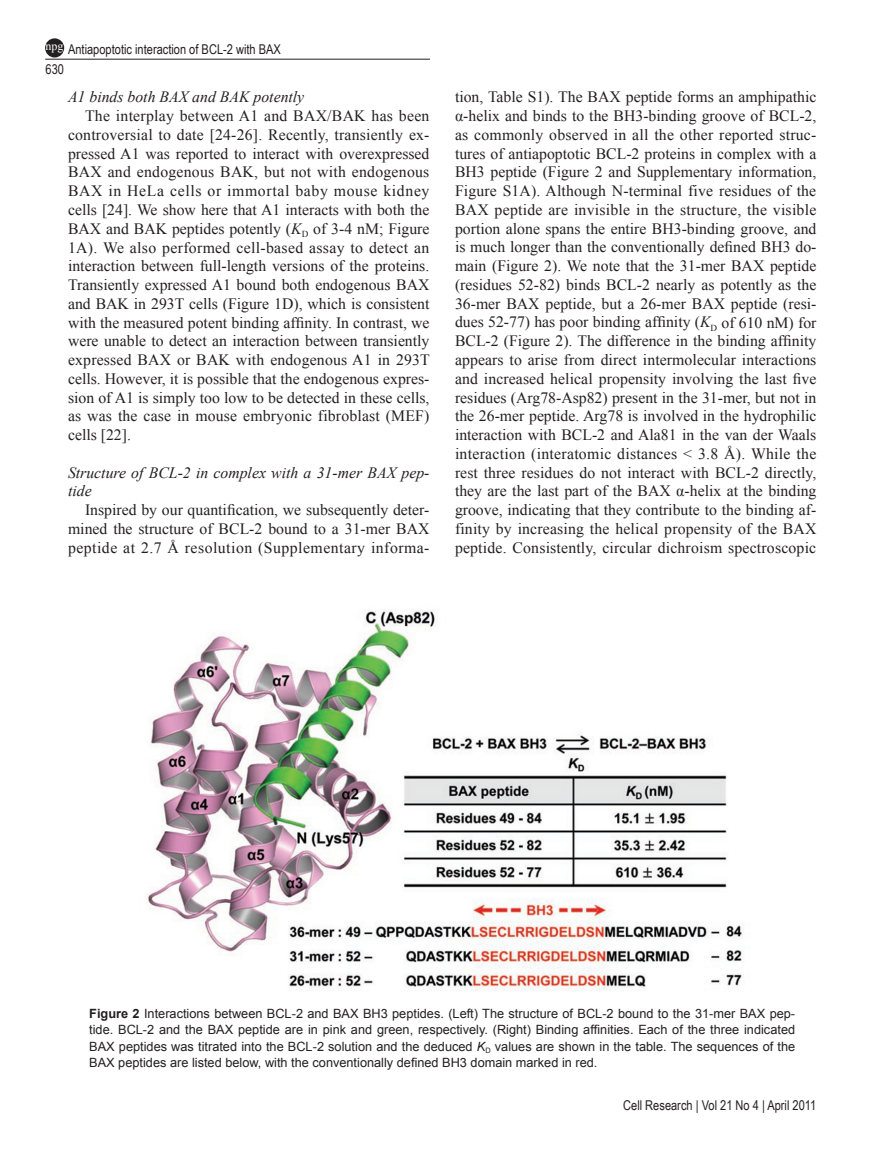
<style>
.page{position:relative;width:893px;height:1170px;background:#fff}
.page>*{position:absolute;margin:0;border:0;box-sizing:border-box;transform-origin:0 0}
.t1{font:15.75px/18.8px "Times New Roman";letter-spacing:.005em;color:#231f20;text-align:justify}
.t2{font:15.75px/18.9px "Times New Roman PSMT2";color:#231f20}
.t3{font:15.75px/18.8px "Times New Roman";letter-spacing:.03em;color:#231f20}
.t4{font:italic 15.75px/18.8px "Times New Roman";color:#231f20}
.t5{font:13.5px "Arial Narrow";color:#231f20}
.t6{font:12.75px/16.5px "Arial";color:#231f20;text-align:justify}
.t7{font:12px "Times New Roman";color:#fff}
.s1{font-style:italic}
.s2{font-family:"Times New Roman"}
.s3{font-family:"Times New Roman";font-style:italic}
.s4{font-weight:700}
</style>
<div class="page">
<hr style="left:45px;top:59px;width:385px;height:1px;background:#231f20">
<div style="left:46px;top:39px;width:17px;height:18px;background:#231f20;border-radius:50%"></div>
<div style="left:45px;top:38px;width:19px;height:19px;border:2px solid #231f20;border-radius:50%"></div>
<img style="left:148px;top:609px;width:596px;height:382px">
<p class="t5" style="left:68px;top:39px;width:214px">Antiapoptotic interaction of BCL-2 with BAX</p>
<p class="t7" style="left:46px;top:38px;width:19px">npg</p>
<p class="t5" style="left:46px;top:59px;width:20px">630</p>
<p class="t4" style="left:68px;top:87px;width:238px">A1 binds both BAX and BAK potently</p>
<p class="t1" style="left:68px;top:106px;width:363px;text-indent:17px">The interplay between A1 and BAX/BAK has been controversial to date [24-26]. Recently, transiently ex&shy;pressed A1 was reported to interact with overexpressed BAX and endogenous BAK, but not with endogenous BAX in HeLa cells or immortal baby mouse kidney cells [24]. We show here that A1 interacts with both the BAX and BAK peptides potently (<span class="s1">K</span><sub>D</sub> of 3-4 nM; Figure 1A). We also performed cell-based assay to detect an interaction between full-length versions of the proteins.<br>Transiently expressed A1 bound both endogenous BAX and BAK in 293T cells (Figure 1D), which is consistent</p>
<p class="t2" style="left:68px;top:312px;width:363px">with the measured potent binding affinity. In contrast, we</p>
<p class="t1" style="left:68px;top:331px;width:363px">were unable to detect an interaction between transiently expressed BAX or BAK with endogenous A1 in 293T cells. However, it is possible that the endogenous expres&shy;sion of A1 is simply too low to be detected in these cells, as was the case in mouse embryonic fibroblast (MEF) cells [22].</p>
<p class="t4" style="left:68px;top:462px;width:363px">Structure of BCL-2 in complex with a 31-mer BAX pep&shy;tide</p>
<p class="t2" style="left:85px;top:500px;width:346px">Inspired by our quantification, we subsequently deter<span class="s2">-</span></p>
<p class="t3" style="left:68px;top:519px;width:363px">mined the structure of BCL-2 bound to a 31-mer BAX peptide at 2.7 Å resolution (Supplementary informa-</p>
<p class="t1" style="left:455px;top:88px;width:363px">tion, Table S1). The BAX peptide forms an amphipathic</p>
<p class="t2" style="left:455px;top:106px;width:363px">α-helix and binds to the BH3-binding groove of BCL-2,</p>
<p class="t1" style="left:455px;top:125px;width:363px">as commonly observed in all the other reported struc&shy;tures of antiapoptotic BCL-2 proteins in complex with a BH3 peptide (Figure 2 and Supplementary information, Figure S1A). Although N-terminal five residues of the BAX peptide are invisible in the structure, the visible portion alone spans the entire BH3-binding groove, and</p>
<p class="t2" style="left:455px;top:237px;width:363px">is much longer than the conventionally defined BH3 do<span class="s2">-</span></p>
<p class="t1" style="left:455px;top:256px;width:363px">main (Figure 2). We note that the 31-mer BAX peptide (residues 52-82) binds BCL-2 nearly as potently as the 36-mer BAX peptide, but a 26-mer BAX peptide (resi-</p>
<p class="t2" style="left:455px;top:312px;width:363px">dues 52-77) has poor binding affinity (<span class="s3">K</span><sub>D</sub> <span class="s2">of 610 nM) for<br>BCL-2 (Figure 2</span>). The difference in the binding affinity</p>
<p class="t1" style="left:455px;top:350px;width:363px">appears to arise from direct intermolecular interactions</p>
<p class="t2" style="left:455px;top:369px;width:363px">and increased helical propensity involving the last five</p>
<p class="t1" style="left:455px;top:387px;width:363px">residues (Arg78-Asp82) present in the 31-mer, but not in the 26-mer peptide. Arg78 is involved in the hydrophilic interaction with BCL-2 and Ala81 in the van der Waals interaction (interatomic distances &lt; 3.8 Å). While the rest three residues do not interact with BCL-2 directly,</p>
<p class="t2" style="left:455px;top:481px;width:363px">they are the last part of the BAX α-helix at the binding</p>
<p class="t1" style="left:455px;top:500px;width:363px">groove, indicating that they contribute to the binding af&shy;finity by increasing the helical propensity of the BAX peptide. Consistently, circular dichroism spectroscopic</p>
<p class="t6" style="left:89px;top:1004px;width:707px"><span class="s4">Figure 2</span> Interactions between BCL-2 and BAX BH3 peptides. (Left) The structure of BCL-2 bound to the 31-mer BAX pep&shy;tide. BCL-2 and the BAX peptide are in pink and green, respectively. (Right) Binding affinities. Each of the three indicated BAX peptides was titrated into the BCL-2 solution and the deduced <span class="s1">K</span><sub>D</sub> values are shown in the table. The sequences of the BAX peptides are listed below, with the conventionally defined BH3 domain marked in red.</p>
<p class="t5" style="left:623px;top:1094px;width:195px">Cell Research | Vol 21 No 4 | April 2011</p>
</div>
